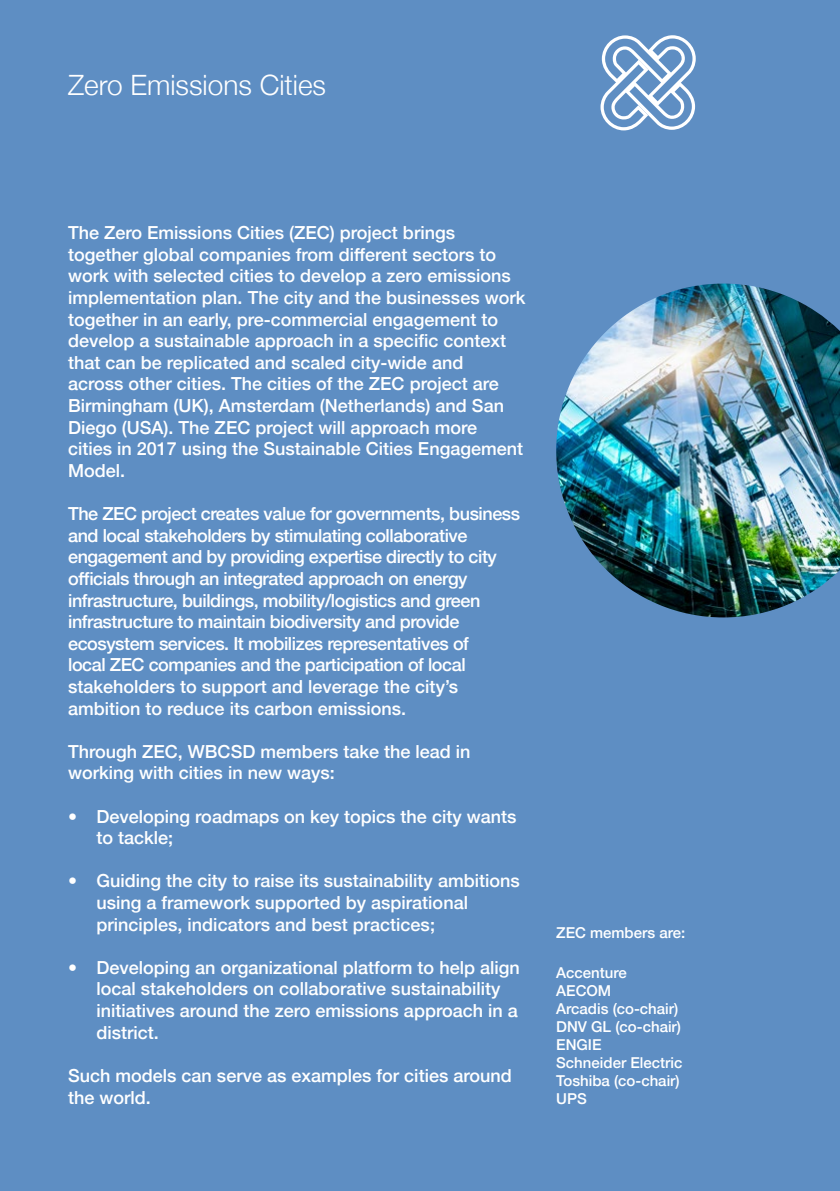
<style>
.page{position:relative;width:840px;height:1191px;background:#fff}
.page>*{position:absolute;margin:0;border:0;box-sizing:border-box;transform-origin:0 0}
.t1{font:300 28px "Helvetica Neue";color:#fff}
.t2{font:500 18px/21.6px "Helvetica Neue";color:#fff}
.t3{font:500 18px/21.6px "Helvetica Neue";letter-spacing:-.025em;color:#fff}
.t4{font:500 15px/18px "Helvetica Neue";color:#fff}
</style>
<div class="page">
<div style="left:0;top:0;width:839px;height:1191px;background:#5e8ec3"></div>
<img style="left:556px;top:283px;width:283px;height:334px">
<svg style="left:600px;top:35px;width:95px;height:95px"></svg>
<h1 class="t1" style="left:68px;top:63px;width:259px">Zero Emissions Cities</h1>
<p class="t2" style="left:68px;top:221px;width:458px">The Zero Emissions Cities (ZEC) project brings together global companies from different sectors to work with selected cities to develop a zero emissions implementation plan. The city and the businesses work together in an early, pre-commercial engagement to develop a sustainable approach in a specific context that can be replicated and scaled city-wide and<br>across other cities. The cities of the ZEC project are Birmingham (UK), Amsterdam (Netherlands) and San Diego (USA). The ZEC project will approach more cities in 2017 using the Sustainable Cities Engagement Model.</p>
<p class="t3" style="left:68px;top:502px;width:453px">The ZEC project creates value for governments, business and local stakeholders by stimulating collaborative engagement and by providing expertise directly to city officials through an integrated approach on energy infrastructure, buildings, mobility/logistics and green infrastructure to maintain biodiversity and provide ecosystem services. It mobilizes representatives of<br>local ZEC companies and the participation of local stakeholders to support and leverage the city’s ambition to reduce its carbon emissions.</p>
<p class="t2" style="left:68px;top:740px;width:404px">Through ZEC, WBCSD members take the lead in working with cities in new ways:</p>
<p class="t2" style="left:96px;top:804px;width:421px;text-indent:-28px">• Developing roadmaps on key topics the city wants to tackle;</p>
<p class="t2" style="left:96px;top:869px;width:424px;text-indent:-28px">• Guiding the city to raise its sustainability ambitions using a framework supported by aspirational principles, indicators and best practices;</p>
<p class="t2" style="left:96px;top:956px;width:424px;text-indent:-28px">• Developing an organizational platform to help align local stakeholders on collaborative sustainability initiatives around the zero emissions approach in a district.</p>
<p class="t2" style="left:68px;top:1064px;width:445px">Such models can serve as examples for cities around the world.</p>
<p class="t4" style="left:556px;top:923px;width:130px">ZEC members are:</p>
<p class="t4" style="left:556px;top:963px;width:128px">Accenture<br>AECOM<br>Arcadis (co-chair)<br>DNV GL (co-chair)<br>ENGIE<br>Schneider Electric<br>Toshiba (co-chair)<br>UPS</p>
</div>
